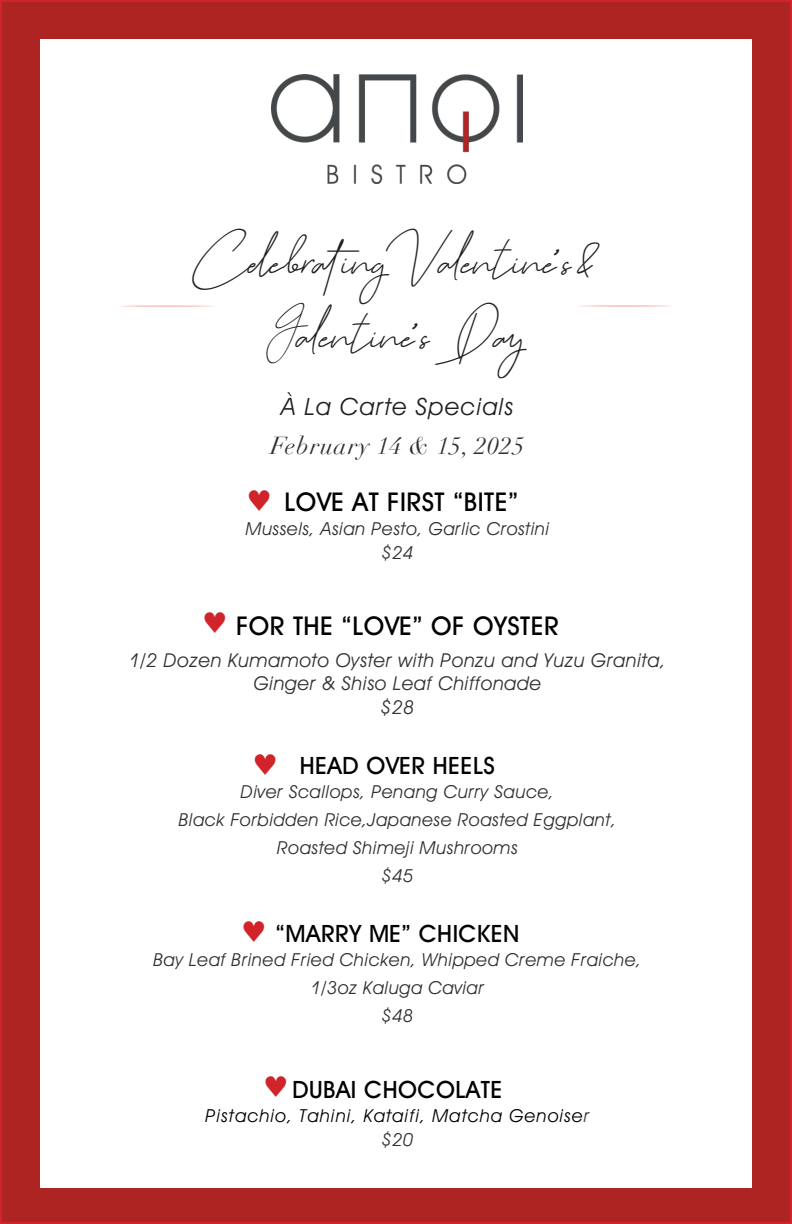
<style>
.page{position:relative;width:792px;height:1224px;background:#fff}
.page>*{position:absolute;margin:0;border:0;box-sizing:border-box;transform-origin:0 0}
.t1{font:40px "Julyit";color:#231f20}
.t2{font:34.6px "Menlo";color:#d1232a}
.t3{font:700 26px "Decker";letter-spacing:.02em;color:#000}
.t4{font:700 24px "Decker";letter-spacing:.02em;color:#000}
.desc{font:italic 24px "Didot";letter-spacing:.04em;color:#312f30}
.t5{font:italic 24px "Decker";letter-spacing:.05em;color:#231f20}
.desc-2{font:italic 19.2px "Decker";letter-spacing:.03em;color:#312f30}
.desc-3{font:italic 18px "Decker";letter-spacing:.03em;color:#312f30}
.desc-4{font:italic 18px "Decker";letter-spacing:.06em;color:#000}
.s1{color:#312f30}
</style>
<div class="page">
<div style="left:1px;top:1px;width:790px;height:1222px;background:#ad2423"></div>
<div style="left:40px;top:40px;width:712px;height:1148px;background:#fff"></div>
<svg style="left:578px;top:305px;width:94px;height:2px"></svg>
<svg style="left:119px;top:305px;width:95px;height:2px"></svg>
<img style="left:272px;top:75px;width:251px;height:108px">
<p class="t1" style="left:192px;top:236px;width:409px">CelebratingValentine’s &amp;</p>
<p class="t1" style="left:266px;top:310px;width:262px">Galentine’s Day</p>
<p class="t5" style="left:281px;top:392px;width:234px">À La Carte Specials</p>
<p class="desc" style="left:271px;top:431px;width:255px">February 14 &amp; 15, 2025</p>
<p class="t3" style="left:285px;top:486px;width:235px">LOVE AT FIRST “BITE”</p>
<p class="desc-3" style="left:246px;top:518px;width:305px">Mussels, Asian Pesto, Garlic Crostini</p>
<p class="desc-3" style="left:382px;top:542px;width:33px">$24</p>
<p class="t2" style="left:249px;top:477px;width:22px">♥</p>
<p class="t2" style="left:205px;top:599px;width:22px">♥</p>
<p class="t3" style="left:236px;top:610px;width:324px">FOR THE “LOVE” OF OYSTER</p>
<p class="desc-2" style="left:129px;top:648px;width:538px">1/2 Dozen Kumamoto Oyster with Ponzu and Yuzu Granita,</p>
<p class="desc-2" style="left:254px;top:671px;width:289px">Ginger &amp; Shiso Leaf Chiffonade</p>
<p class="desc-2" style="left:381px;top:695px;width:35px">$28</p>
<p class="t2" style="left:255px;top:741px;width:22px">♥</p>
<p class="t4" style="left:300px;top:750px;width:197px">HEAD OVER HEELS</p>
<p class="desc-3" style="left:241px;top:780px;width:315px">Diver Scallops, Penang Curry Sauce,</p>
<p class="desc-3" style="left:179px;top:808px;width:439px">Black Forbidden Rice,Japanese Roasted Eggplant,</p>
<p class="desc-3" style="left:277px;top:836px;width:242px">Roasted Shimeji Mushrooms</p>
<p class="desc-3" style="left:382px;top:864px;width:33px">$45</p>
<p class="t2" style="left:243px;top:908px;width:22px">♥</p>
<p class="t4" style="left:276px;top:918px;width:245px">“MARRY ME” CHICKEN</p>
<p class="desc-3" style="left:154px;top:948px;width:489px">Bay Leaf Brined Fried Chicken, Whipped Creme Fraiche,</p>
<p class="desc-3" style="left:311px;top:976px;width:175px">1/3oz Kaluga Caviar</p>
<p class="desc-3" style="left:382px;top:1004px;width:33px">$48</p>
<p class="t2" style="left:265px;top:1062px;width:22px">♥</p>
<p class="t4" style="left:292px;top:1074px;width:211px">DUBAI CHOCOLATE</p>
<p class="desc-4" style="left:206px;top:1104px;width:385px">Pistachio, Tahini, Kataifi, Matcha Genoise<span class="s1">r</span></p>
<p class="desc-3" style="left:382px;top:1128px;width:33px">$20</p>
</div>
